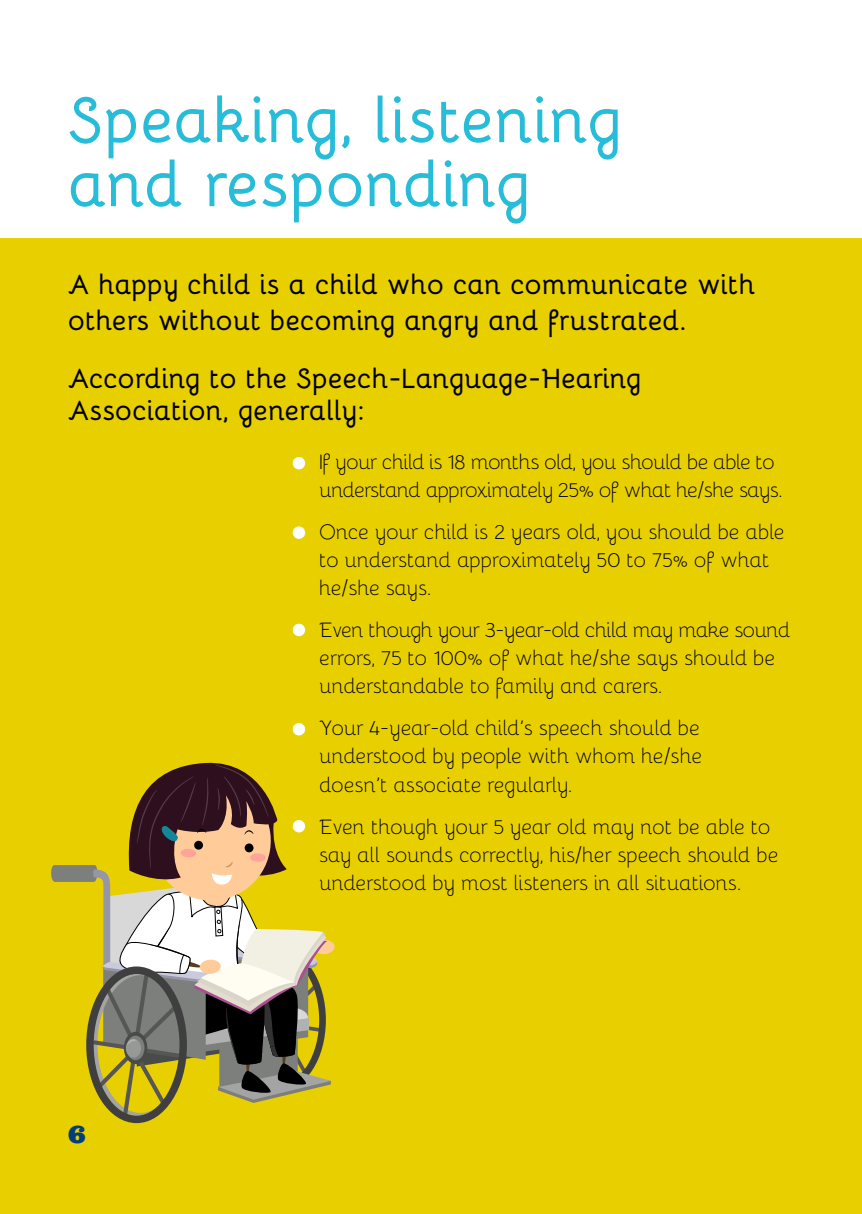
<style>
.page{position:relative;width:862px;height:1214px;background:#fff}
.page>*{position:absolute;margin:0;border:0;box-sizing:border-box;transform-origin:0 0}
.t1{font:700 64px/64px "Bellota";letter-spacing:-.01em;color:#27bcd7}
.t2{font:700 28px/36px "Bellota";letter-spacing:-.01em;color:#000}
.t3{font:24px "Ultra";color:#003e7e}
.t4{font:300 21px/28px "Bellota";letter-spacing:-.025em;color:#000}
</style>
<div class="page">
<div style="left:0;top:238px;width:862px;height:975px;background:#e8cf00"></div>
<div style="left:293px;top:457px;width:12px;height:12px;background:#fff;border-radius:50%"></div>
<div style="left:293px;top:526px;width:12px;height:13px;background:#fff;border-radius:50%"></div>
<div style="left:293px;top:623px;width:12px;height:13px;background:#fff;border-radius:50%"></div>
<div style="left:293px;top:723px;width:12px;height:12px;background:#fff;border-radius:50%"></div>
<svg style="left:313px;top:939px;width:22px;height:15px"></svg>
<svg style="left:51px;top:762px;width:280px;height:360px"></svg>
<div style="left:199px;top:959px;width:22px;height:15px;background:#fc9;border-radius:50%"></div>
<h1 class="t1" style="left:68px;top:84px;width:556px">Speaking, listening and responding</h1>
<h2 class="t2" style="left:68px;top:264px;width:689px">A happy child is a child who can communicate with others without becoming angry and frustrated.</h2>
<h2 class="t2" style="left:68px;top:360px;width:575px;line-height:32px">According to the Speech-Language-Hearing<br>Association, generally:</h2>
<p class="t3" style="left:68px;top:1118px;width:19px">6</p>
<p class="t4" style="left:319px;top:447px;width:465px">If your child is 18 months old, you should be able to understand approximately 25% of what he/she says.</p>
<p class="t4" style="left:319px;top:517px;width:467px">Once your child is 2 years old, you should be able to understand approximately 50 to 75% of what he/she says.</p>
<p class="t4" style="left:319px;top:615px;width:473px">Even though your 3-year-old child may make sound errors, 75 to 100% of what he/she says should be understandable to family and carers.</p>
<p class="t4" style="left:319px;top:713px;width:384px;text-align:justify">Your 4-year-old child’s speech should be understood by people with whom he/she doesn’t associate regularly.</p>
<p class="t4" style="left:319px;top:811px;width:461px">Even though your 5 year old may not be able to say all sounds correctly, his/her speech should be understood by most listeners in all situations.</p>
</div>
